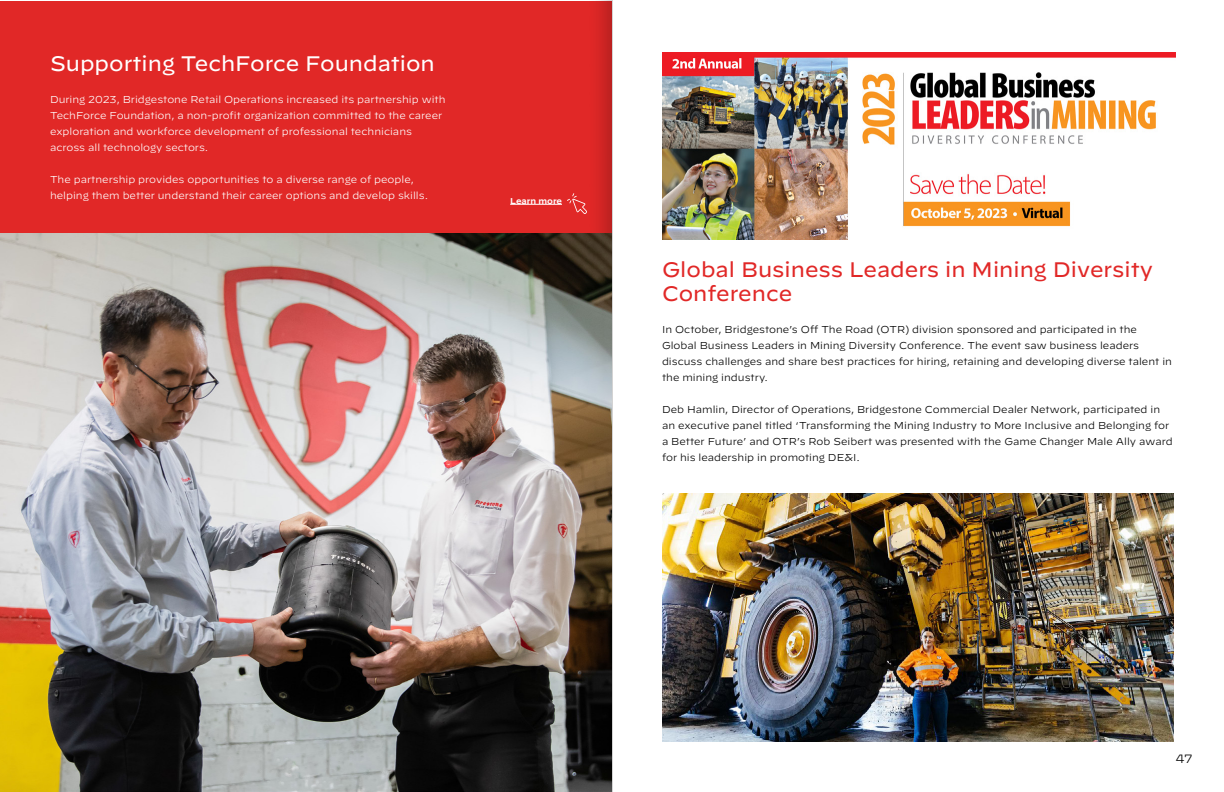
<style>
.page{position:relative;width:1224px;height:792px;background:#fff}
.page>*{position:absolute;margin:0;border:0;box-sizing:border-box;transform-origin:0 0}
.t1{font:21px/24px "Decimal";color:#e12827}
.t2{font:21px "Decimal";color:#fff}
.t3{font:300 12px "Decimal";color:#000}
.t4{font:300 10px/16px "Decimal";color:#000}
.t5{font:300 10px/16px "Decimal";color:#fff}
.t6{font:600 8.5px "Decimal";color:#fff}
</style>
<div class="page">
<div style="left:0;top:0;width:612px;height:792px;background:#e12827"></div>
<img style="left:1px;top:234px;width:611px;height:558px">
<img style="left:662px;top:52px;width:514px;height:187px">
<img style="left:662px;top:494px;width:512px;height:248px">
<h1 class="t2" style="left:50px;top:52px;width:386px">Supporting TechForce Foundation</h1>
<p class="t5" style="left:50px;top:92px;width:397px">During 2023, Bridgestone Retail Operations increased its partnership with TechForce Foundation, a non-profit organization committed to the career exploration and workforce development of professional technicians across all technology sectors.</p>
<p class="t5" style="left:50px;top:172px;width:380px">The partnership provides opportunities to a diverse range of people, helping them better understand their career options and develop skills.</p>
<p class="t6" style="left:510px;top:193px;width:53px">Learn more</p>
<h1 class="t1" style="left:662px;top:258px;width:492px">Global Business Leaders in Mining Diversity<br>Conference</h1>
<p class="t4" style="left:662px;top:321px;width:512px">In October, Bridgestone’s Off The Road (OTR) division sponsored and participated in the Global Business Leaders in Mining Diversity Conference. The event saw business leaders discuss challenges and share best practices for hiring, retaining and developing diverse talent in the mining industry.</p>
<p class="t4" style="left:662px;top:401px;width:512px">Deb Hamlin, Director of Operations, Bridgestone Commercial Dealer Network, participated in an executive panel titled ‘Transforming the Mining Industry to More Inclusive and Belonging for a Better Future’ and OTR’s Rob Seibert was presented with the Game Changer Male Ally award for his leadership in promoting DE&amp;I.</p>
<p class="t3" style="left:1176px;top:751px;width:18px">47</p>
</div>
